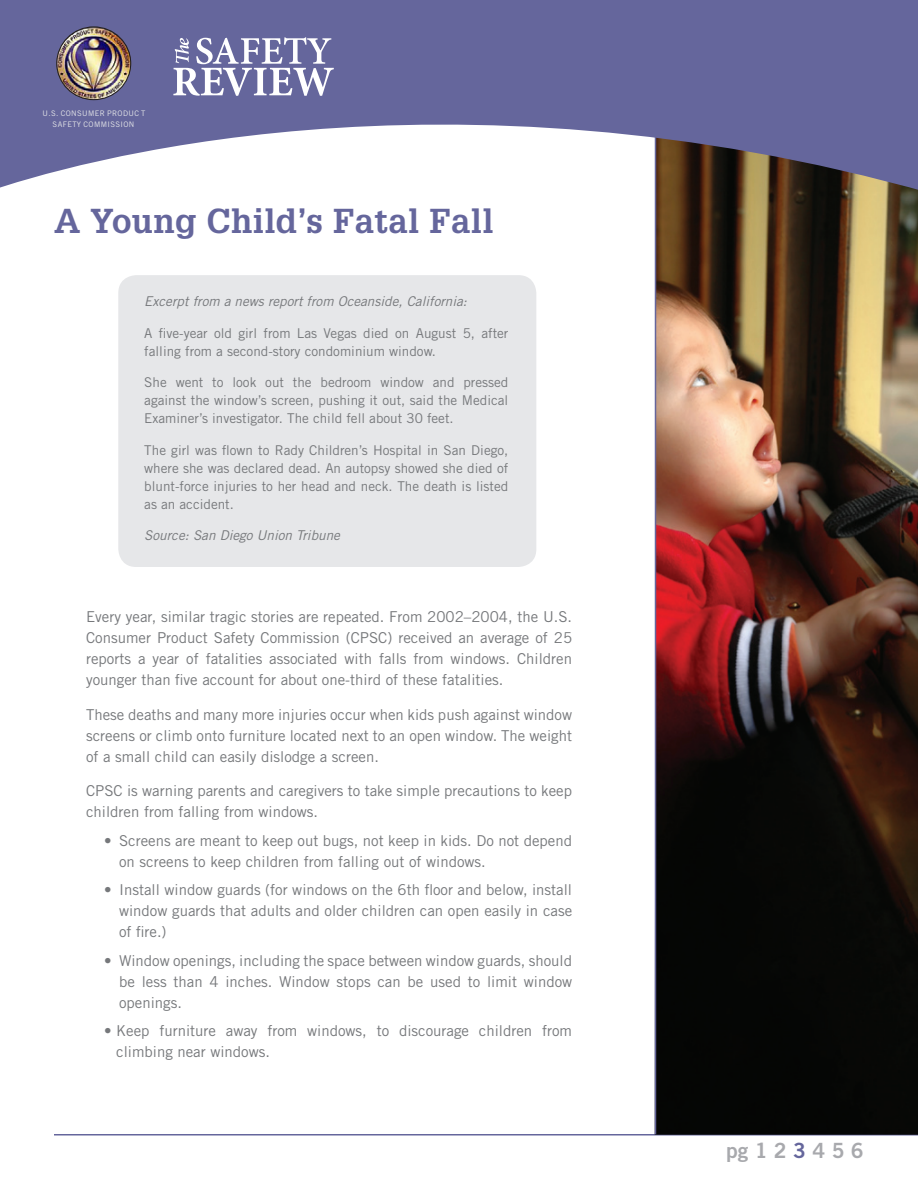
<style>
.page{position:relative;width:918px;height:1188px;background:#fff}
.page>*{position:absolute;margin:0;border:0;box-sizing:border-box;transform-origin:0 0}
.Headline_1{font:700 33.75px "Glypha LT Std";letter-spacing:.01em;color:#65669c}
.t1{font:21px "Trade Gothic Bold Two";color:#a8a9ad}
.TradeGothic_Body{font:15px/21px "Trade Gothic";color:#76787b;text-align:justify}
.TradeGothic_Body-2{font:13.5px/18px "Trade Gothic";color:#76787b;text-align:justify}
.TradeGothic_Body-3{font:italic 13.5px "Trade Gothic";color:#76787b}
.t2{font:7.65px/10.9px "Trade Gothic";letter-spacing:.05em;color:#e6e7e9;text-align:center}
.s1{color:#65669c}
</style>
<div class="page">
<hr style="left:54px;top:1134px;width:864px;height:2px;background:#65669c">
<img style="left:655px;top:193px;width:263px;height:942px">
<svg style="left:0;top:0;width:918px;height:193px;fill:#65669c"></svg>
<svg style="left:173px;top:37px;width:161px;height:59px"></svg>
<img style="left:53px;top:24px;width:82px;height:80px">
<div style="left:56px;top:26px;width:75px;height:74px;border:1px solid #231f20;border-radius:50%"></div>
<hr style="left:655px;top:122px;width:1px;height:1012px;background:#65669c">
<div style="left:118px;top:275px;width:418px;height:292px;background:#e6e7e9;border-radius:18px"></div>
<p class="t2" style="left:42px;top:108px;width:104px">U.S. CONSUMER PRODUC T<br>SAFETY COMMISSION</p>
<p class="Headline_1" style="left:54px;top:200px;width:441px">A Young Child’s Fatal Fall</p>
<p class="TradeGothic_Body-3" style="left:144px;top:293px;width:324px">Excerpt from a news report from Oceanside, California:</p>
<p class="TradeGothic_Body-2" style="left:144px;top:324px;width:366px">A five-year old girl from Las Vegas died on August 5, after falling from a second-story condominium window.</p>
<p class="TradeGothic_Body-2" style="left:144px;top:373px;width:366px">She went to look out the bedroom window and pressed against the window’s screen, pushing it out, said the Medical Examiner’s investigator. The child fell about 30 feet.</p>
<p class="TradeGothic_Body-2" style="left:144px;top:441px;width:366px">The girl was flown to Rady Children’s Hospital in San Diego, where she was declared dead. An autopsy showed she died of blunt-force injuries to her head and neck. The death is listed as an accident.</p>
<p class="TradeGothic_Body-3" style="left:144px;top:527px;width:197px">Source: San Diego Union Tribune</p>
<p class="TradeGothic_Body" style="left:86px;top:606px;width:488px">Every year, similar tragic stories are repeated. From 2002–2004, the U.S.<br>Consumer Product Safety Commission (CPSC) received an average of 25 reports a year of fatalities associated with falls from windows. Children younger than five account for about one-third of these fatalities.</p>
<p class="TradeGothic_Body" style="left:86px;top:704px;width:488px">These deaths and many more injuries occur when kids push against window screens or climb onto furniture located next to an open window. The weight of a small child can easily dislodge a screen.</p>
<p class="TradeGothic_Body" style="left:86px;top:780px;width:488px">CPSC is warning parents and caregivers to take simple precautions to keep children from falling from windows.</p>
<p class="TradeGothic_Body" style="left:119px;top:830px;width:454px;text-indent:-15px">• Screens are meant to keep out bugs, not keep in kids. Do not depend on screens to keep children from falling out of windows.</p>
<p class="TradeGothic_Body" style="left:119px;top:879px;width:455px;text-indent:-15px">• Install window guards (for windows on the 6th floor and below, install window guards that adults and older children can open easily in case of fire.)</p>
<p class="TradeGothic_Body" style="left:119px;top:950px;width:455px;text-indent:-15px">• Window openings, including the space between window guards, should be less than 4 inches. Window stops can be used to limit window openings.</p>
<p class="TradeGothic_Body" style="left:116px;top:1020px;width:457px;text-indent:-12px">• Keep furniture away from windows, to discourage children from climbing near windows.</p>
<p class="t1" style="left:726px;top:1137px;width:139px">pg 1 2 <span class="s1">3</span> 4 5 6</p>
</div>
